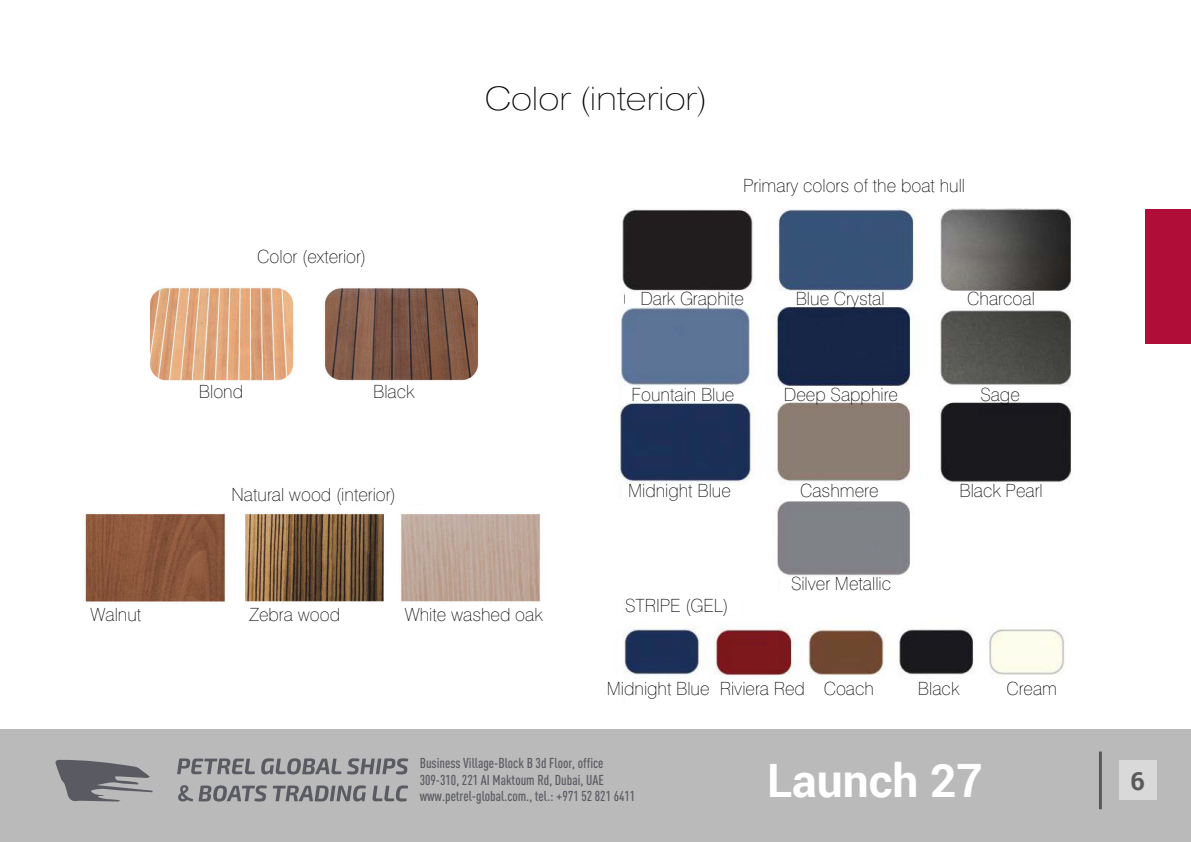
<style>
.page{position:relative;width:1191px;height:842px;background:#fff}
.page>*{position:absolute;margin:0;border:0;box-sizing:border-box;transform-origin:0 0}
.t1{font:700 46px "Roboto";color:#fff}
.t2{font:32px "Helios Ext Thin C";color:#000}
.t3{font:700 25.1px "Roboto";color:#5a5a5a}
.t4{font:18px "Helios Thin C";color:#000}
.t5{font:500 condensed 14.2px/16.4px "DIN Pro";color:#5a5b62}
</style>
<div class="page">
<div style="left:1145px;top:209px;width:46px;height:134px;background:#b00d38"></div>
<img style="left:150px;top:287px;width:329px;height:94px">
<img style="left:84px;top:512px;width:457px;height:39px">
<img style="left:85px;top:551px;width:456px;height:53px">
<img style="left:618px;top:209px;width:454px;height:470px">
<div style="left:625px;top:588px;width:116px;height:26px;background:#fff"></div>
<div style="left:625px;top:291px;width:442px;height:16px;background:#fff"></div>
<div style="left:622px;top:387px;width:442px;height:15px;background:#fff"></div>
<div style="left:622px;top:486px;width:442px;height:15px;background:#fff"></div>
<div style="left:780px;top:577px;width:111px;height:17px;background:#fff"></div>
<div style="left:0;top:729px;width:1191px;height:113px;background:#bababa"></div>
<svg style="left:55px;top:760px;width:97px;height:42px"></svg>
<svg style="left:177px;top:758px;width:78px;height:16px"></svg>
<svg style="left:261px;top:758px;width:80px;height:16px"></svg>
<svg style="left:347px;top:758px;width:61px;height:16px"></svg>
<svg style="left:178px;top:785px;width:89px;height:16px"></svg>
<svg style="left:273px;top:785px;width:93px;height:16px"></svg>
<svg style="left:372px;top:785px;width:36px;height:16px"></svg>
<div style="left:1118px;top:760px;width:38px;height:40px;background:#d9d9d9"></div>
<hr style="left:1099px;top:751px;width:3px;height:58px;background:#5a5a5a">
<p class="t4" style="left:90px;top:604px;width:52px">Walnut</p>
<h2 class="t2" style="left:485px;top:78px;width:223px">Color (interior)</h2>
<p class="t4" style="left:743px;top:175px;width:223px">Primary colors of the boat hull</p>
<p class="t4" style="left:257px;top:246px;width:110px">Color (exterior)</p>
<p class="t4" style="left:640px;top:288px;width:105px">Dark Graphite</p>
<p class="t4" style="left:795px;top:288px;width:90px">Blue Crystal</p>
<p class="t4" style="left:967px;top:288px;width:69px">Charcoal</p>
<p class="t4" style="left:199px;top:381px;width:46px">Blond</p>
<p class="t4" style="left:373px;top:381px;width:43px">Black</p>
<p class="t4" style="left:631px;top:384px;width:104px">Fountain Blue</p>
<p class="t4" style="left:784px;top:384px;width:116px">Deep Sapphire</p>
<p class="t4" style="left:980px;top:384px;width:41px">Sage</p>
<p class="t4" style="left:231px;top:484px;width:166px">Natural wood (interior)</p>
<p class="t4" style="left:628px;top:480px;width:104px">Midnight Blue</p>
<p class="t4" style="left:800px;top:480px;width:80px">Cashmere</p>
<p class="t4" style="left:959px;top:480px;width:85px">Black Pearl</p>
<p class="t4" style="left:791px;top:573px;width:102px">Silver Metallic</p>
<p class="t4" style="left:249px;top:604px;width:92px">Zebra wood</p>
<p class="t4" style="left:405px;top:604px;width:140px">White washed oak</p>
<p class="t4" style="left:625px;top:595px;width:105px">STRIPE (GEL)</p>
<p class="t4" style="left:607px;top:678px;width:269px">Midnight Blue Riviera Red Coach</p>
<p class="t4" style="left:918px;top:678px;width:43px">Black</p>
<p class="t4" style="left:1006px;top:678px;width:52px">Cream</p>
<p class="t5" style="left:420px;top:754px;width:217px">Business Village-Block B 3d Floor, office<br>309-310, 221 AI Maktoum Rd, Dubai, UAE www.petrel-global.com., tel.: +971 52 821 6411</p>
<h1 class="t1" style="left:767px;top:754px;width:217px">Launch 27</h1>
<h3 class="t3" style="left:1130px;top:766px;width:16px">6</h3>
</div>
